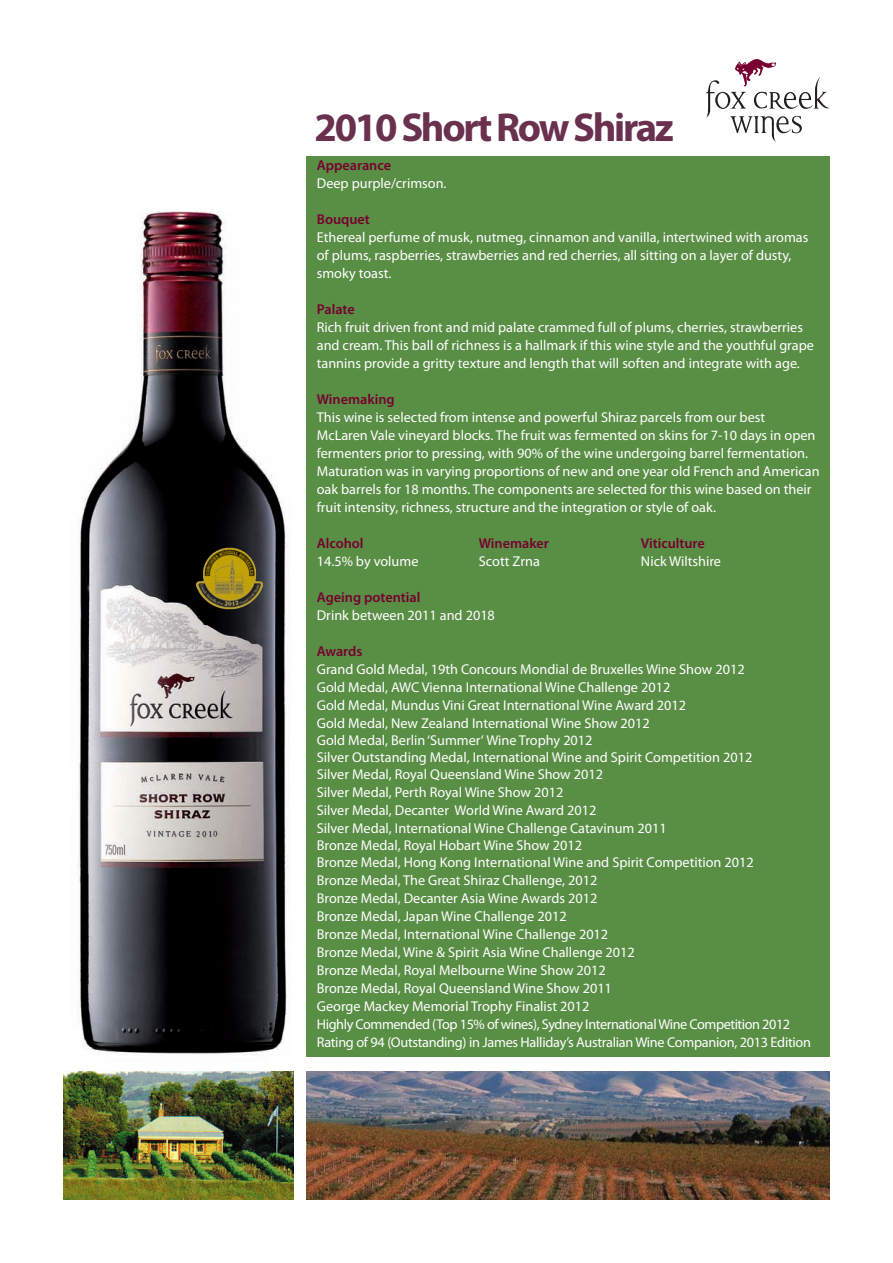
<style>
.page{position:relative;width:893px;height:1263px;background:#fff}
.page>*{position:absolute;margin:0;border:0;box-sizing:border-box;transform-origin:0 0}
.t1{font:700 40.5px "Myriad Pro";letter-spacing:-.055em;color:#6a314f}
.t2{font:14.25px/18px "Myriad Pro";color:#fff}
.t3{font:600 14.25px "Myriad Pro";color:#780031}
.t4{font:14.25px "Myriad Pro";letter-spacing:-.02em;color:#fff}
.t5{font:14.25px "Myriad Pro";letter-spacing:-.03em;color:#fff}
</style>
<div class="page">
<div style="left:306px;top:156px;width:523px;height:901px;background:#598e45"></div>
<img style="left:77px;top:211px;width:212px;height:844px">
<img style="left:195px;top:544px;width:69px;height:67px">
<svg style="left:705px;top:59px;width:124px;height:83px"></svg>
<img style="left:64px;top:1071px;width:229px;height:128px">
<img style="left:306px;top:1071px;width:523px;height:128px">
<p class="t1" style="left:314px;top:100px;width:361px">2010 Short Row Shiraz</p>
<p class="t3" style="left:317px;top:156px;width:76px">Appearance</p>
<p class="t2" style="left:317px;top:174px;width:131px">Deep purple/crimson.</p>
<p class="t3" style="left:317px;top:210px;width:55px">Bouquet</p>
<p class="t2" style="left:317px;top:228px;width:493px">Ethereal perfume of musk, nutmeg, cinnamon and vanilla, intertwined with aromas of plums, raspberries, strawberries and red cherries, all sitting on a layer of dusty, smoky toast.</p>
<p class="t3" style="left:317px;top:300px;width:39px">Palate</p>
<p class="t2" style="left:317px;top:318px;width:499px">Rich fruit driven front and mid palate crammed full of plums, cherries, strawberries and cream. This ball of richness is a hallmark if this wine style and the youthful grape tannins provide a gritty texture and length that will soften and integrate with age.</p>
<p class="t3" style="left:317px;top:390px;width:79px">Winemaking</p>
<p class="t2" style="left:317px;top:408px;width:504px">This wine is selected from intense and powerful Shiraz parcels from our best McLaren Vale vineyard blocks. The fruit was fermented on skins for 7-10 days in open fermenters prior to pressing, with 90% of the wine undergoing barrel fermentation.<br>Maturation was in varying proportions of new and one year old French and American oak barrels for 18 months. The components are selected for this wine based on their fruit intensity, richness, structure and the integration or style of oak.</p>
<p class="t3" style="left:317px;top:534px;width:48px">Alcohol</p>
<p class="t3" style="left:479px;top:534px;width:72px">Winemaker</p>
<p class="t3" style="left:641px;top:534px;width:66px">Viticulture</p>
<p class="t2" style="left:317px;top:552px;width:103px">14.5% by volume</p>
<p class="t2" style="left:479px;top:552px;width:63px">Scott Zrna</p>
<p class="t2" style="left:641px;top:552px;width:82px">Nick Wiltshire</p>
<p class="t3" style="left:317px;top:588px;width:105px">Ageing potential</p>
<p class="t2" style="left:317px;top:606px;width:180px">Drink between 2011 and 2018</p>
<p class="t3" style="left:317px;top:642px;width:47px">Awards</p>
<p class="t2" style="left:317px;top:660px;width:429px">Grand Gold Medal, 19th Concours Mondial de Bruxelles Wine Show 2012</p>
<p class="t2" style="left:317px;top:678px;width:355px">Gold Medal, AWC Vienna International Wine Challenge 2012</p>
<p class="t2" style="left:317px;top:696px;width:371px">Gold Medal, Mundus Vini Great International Wine Award 2012</p>
<p class="t2" style="left:317px;top:713px;width:335px">Gold Medal, New Zealand International Wine Show 2012</p>
<p class="t2" style="left:317px;top:731px;width:277px">Gold Medal, Berlin ‘Summer‘ Wine Trophy 2012</p>
<p class="t2" style="left:317px;top:748px;width:437px">Silver Outstanding Medal, International Wine and Spirit Competition 2012</p>
<p class="t2" style="left:317px;top:765px;width:288px">Silver Medal, Royal Queensland Wine Show 2012</p>
<p class="t2" style="left:317px;top:782px;width:248px">Silver Medal, Perth Royal Wine Show 2012</p>
<p class="t2" style="left:317px;top:800px;width:281px">Silver Medal, Decanter World Wine Award 2012</p>
<p class="t2" style="left:317px;top:818px;width:351px">Silver Medal, International Wine Challenge Catavinum 2011</p>
<p class="t2" style="left:317px;top:836px;width:267px">Bronze Medal, Royal Hobart Wine Show 2012</p>
<p class="t2" style="left:317px;top:853px;width:438px">Bronze Medal, Hong Kong International Wine and Spirit Competition 2012</p>
<p class="t2" style="left:317px;top:871px;width:282px">Bronze Medal, The Great Shiraz Challenge, 2012</p>
<p class="t2" style="left:317px;top:889px;width:282px">Bronze Medal, Decanter Asia Wine Awards 2012</p>
<p class="t2" style="left:317px;top:907px;width:251px">Bronze Medal, Japan Wine Challenge 2012</p>
<p class="t2" style="left:317px;top:925px;width:293px">Bronze Medal, International Wine Challenge 2012</p>
<p class="t2" style="left:317px;top:943px;width:319px">Bronze Medal, Wine &amp; Spirit Asia Wine Challenge 2012</p>
<p class="t2" style="left:317px;top:961px;width:291px">Bronze Medal, Royal Melbourne Wine Show 2012</p>
<p class="t2" style="left:317px;top:979px;width:297px">Bronze Medal, Royal Queensland Wine Show 2011</p>
<p class="t2" style="left:317px;top:997px;width:274px">George Mackey Memorial Trophy Finalist 2012</p>
<p class="t5" style="left:317px;top:1015px;width:475px">Highly Commended (Top 15% of wines), Sydney International Wine Competition 2012</p>
<p class="t4" style="left:317px;top:1033px;width:496px">Rating of 94 (Outstanding) in James Halliday’s Australian Wine Companion, 2013 Edition</p>
</div>
